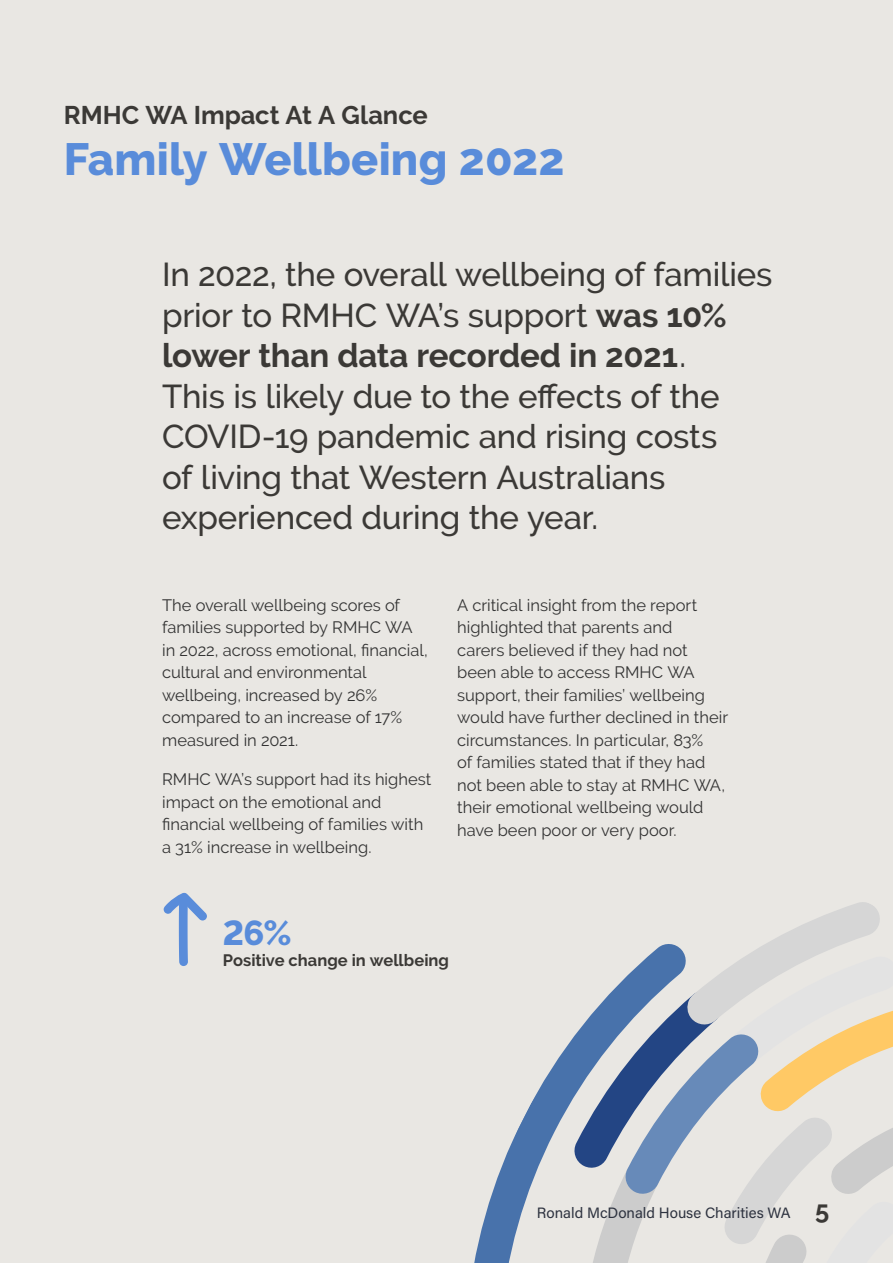
<style>
.page{position:relative;width:893px;height:1263px;background:#e9e7e3}
.page>*{position:absolute;margin:0;border:0;box-sizing:border-box;transform-origin:0 0}
.t1{font:800 45px "Raleway";letter-spacing:.005em;color:#598cda}
.t2{font:800 34.5px "Raleway";color:#598cda}
.t3{font:500 33px/40.5px "Raleway";letter-spacing:-.01em;color:#3b3936}
.t4{font:700 25.5px "Raleway";color:#3b3936}
.t5{font:16.5px/22.5px "Raleway";color:#333}
.t6{font:700 16.5px "Raleway";color:#3b3936}
.t7{font:15px "Acumin Pro";color:#2e3340}
.s1{font-weight:700}
.s2{font-family:"Raleway";font-weight:700;font-size:25.5px;color:#3b3936}
</style>
<div class="page">
<svg style="left:474px;top:1039px;width:98px;height:224px"></svg>
<svg style="left:572px;top:902px;width:321px;height:361px"></svg>
<svg style="left:164px;top:893px;width:43px;height:73px"></svg>
<h3 class="t4" style="left:64px;top:101px;width:365px">RMHC WA Impact At A Glance</h3>
<h1 class="t1" style="left:64px;top:133px;width:502px">Family Wellbeing 2022</h1>
<p class="t3" style="left:162px;top:254px;width:612px">In 2022, the overall wellbeing of families prior to RMHC WA’s support <span class="s1">was 10% lower than data recorded in 2021</span>.<br>This is likely due to the effects of the COVID-19 pandemic and rising costs<br>of living that Western Australians experienced during the year.</p>
<p class="t5" style="left:162px;top:594px;width:267px">The overall wellbeing scores of families supported by RMHC WA in 2022, across emotional, financial, cultural and environmental wellbeing, increased by 26% compared to an increase of 17% measured in 2021.</p>
<p class="t5" style="left:162px;top:768px;width:271px">RMHC WA’s support had its highest impact on the emotional and financial wellbeing of families with a 31% increase in wellbeing.</p>
<p class="t5" style="left:457px;top:594px;width:273px">A critical insight from the report highlighted that parents and<br>carers believed if they had not been able to access RMHC WA support, their families’ wellbeing would have further declined in their circumstances. In particular, 83%<br>of families stated that if they had not been able to stay at RMHC WA, their emotional wellbeing would have been poor or very poor.</p>
<h2 class="t2" style="left:223px;top:913px;width:70px">26%</h2>
<p class="t6" style="left:223px;top:951px;width:228px">Positive change in wellbeing</p>
<p class="t7" style="left:537px;top:1203px;width:294px">Ronald McDonald House Charities WA <span class="s2">5</span></p>
</div>
